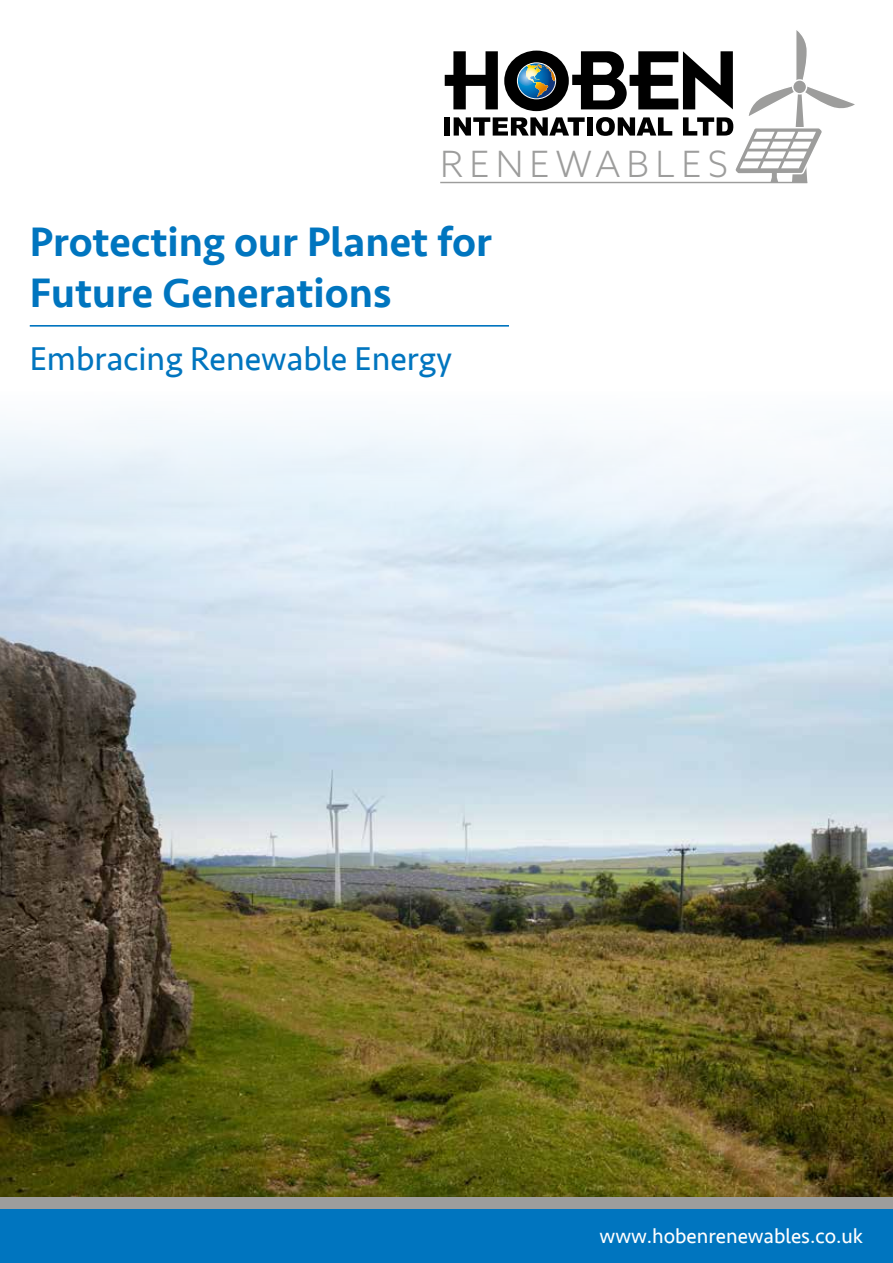
<style>
.page{position:relative;width:893px;height:1263px;background:#fff}
.page>*{position:absolute;margin:0;border:0;box-sizing:border-box;transform-origin:0 0}
.t1{font:500 42.3px/50.8px "Seravek";color:#0075bf}
.t2{font:300 36.3px "Azo Sans";letter-spacing:.17em;color:#9d9d9c}
.t3{font:33.9px "Seravek";color:#0075bf}
.t4{font:21px "Seravek";color:#fff}
</style>
<div class="page">
<img style="left:0;top:420px;width:893px;height:777px">
<hr style="left:440px;top:182px;width:367px;height:1px;background:#9d9d9c">
<div style="left:444px;top:117px;width:6px;height:19px;background:#000"></div>
<svg style="left:445px;top:30px;width:410px;height:153px"></svg>
<div style="left:0;top:1197px;width:893px;height:13px;background:#9d9d9c"></div>
<div style="left:0;top:1210px;width:893px;height:53px;background:#0075bf"></div>
<hr style="left:30px;top:325px;width:479px;height:2px;background:#0075bf">
<p class="t2" style="left:440px;top:140px;width:289px">RENEWABLES</p>
<p class="t1" style="left:30px;top:216px;width:464px">Protecting our Planet for<br>Future Generations</p>
<p class="t3" style="left:30px;top:332px;width:424px">Embracing Renewable Energy</p>
<p class="t4" style="left:599px;top:1220px;width:265px">www.hobenrenewables.co.uk</p>
</div>
